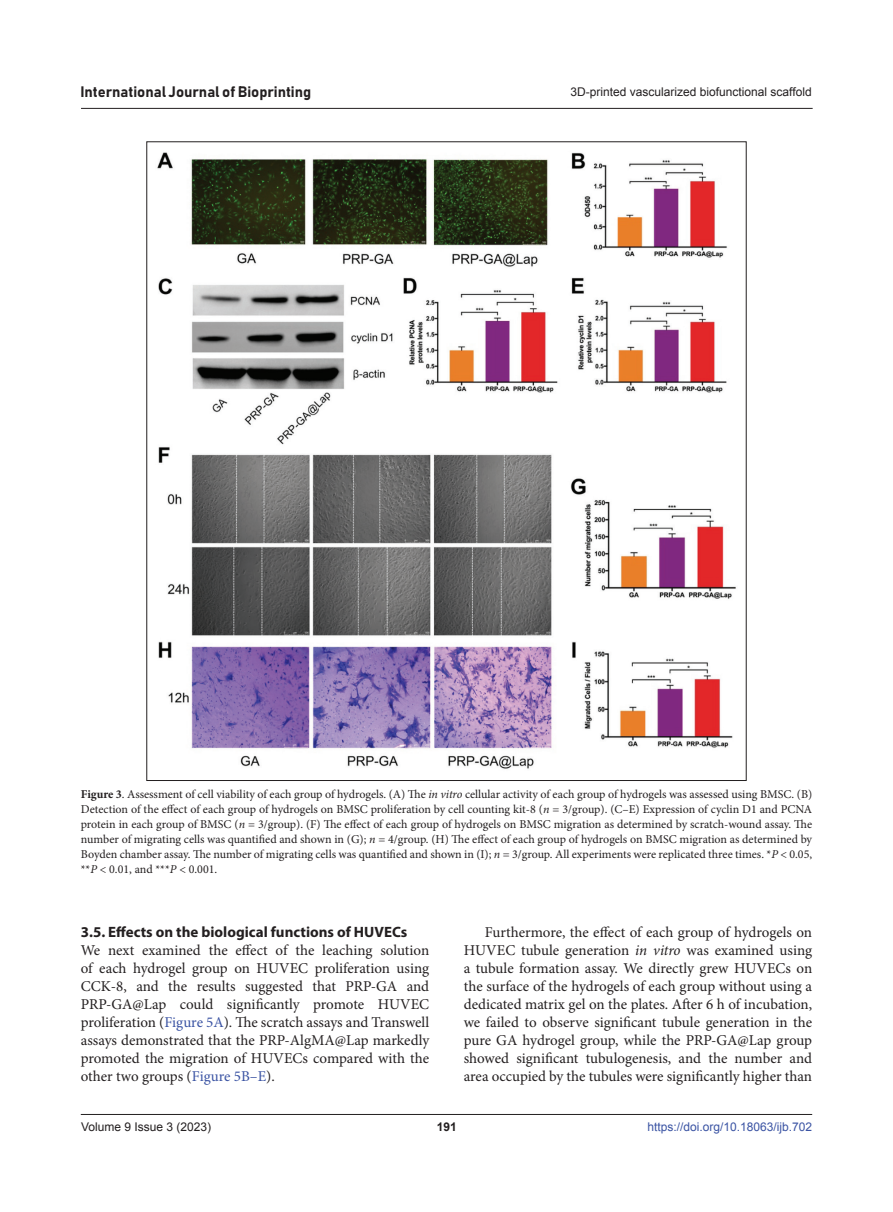
<style>
.page{position:relative;width:893px;height:1212px;background:#fff}
.page>*{position:absolute;margin:0;border:0;box-sizing:border-box;transform-origin:0 0}
.body_text{font:15px/18px "Minion Pro";color:#231f20;text-align:justify}
.body_text_first{font:15px/18px "Minion Pro";color:#231f20;text-align:justify}
.Head2{font:700 15px "Myriad Pro";color:#231f20}
.t1{font:15px "Bahnschrift";color:#231f20}
.figLends{font:12px/15px "Minion Pro";color:#231f20;text-align:justify}
.t2{font:12px "Arial";color:#231f20}
.t3{font:12px "Arial";color:#3a53a3}
.t4{font:700 12px "Arial";color:#231f20}
.s1{font-weight:700}
.s2{font-style:italic}
.s3{color:#3a53a3}
</style>
<div class="page">
<hr style="left:81px;top:1114px;width:731px;height:1px;background:#231f20">
<hr style="left:81px;top:108px;width:732px;height:1px;background:#231f20">
<img style="left:157px;top:152px;width:579px;height:617px">
<p class="t1" style="left:80px;top:83px;width:232px">International Journal of Bioprinting</p>
<p class="t2" style="left:570px;top:84px;width:243px">3D-printed vascularized biofunctional scaffold</p>
<p class="figLends" style="left:81px;top:787px;width:733px"><span class="s1">Figure 3</span>. Assessment of cell viability of each group of hydrogels. (A) The <span class="s2">in vitro</span> cellular activity of each group of hydrogels was assessed using BMSC. (B)<br>Detection of the effect of each group of hydrogels on BMSC proliferation by cell counting kit-8 (<span class="s2">n</span> = 3/group). (C–E) Expression of cyclin D1 and PCNA protein in each group of BMSC (<span class="s2">n</span> = 3/group). (F) The effect of each group of hydrogels on BMSC migration as determined by scratch-wound assay. The number of migrating cells was quantified and shown in (G); <span class="s2">n</span> = 4/group. (H) The effect of each group of hydrogels on BMSC migration as determined by Boyden chamber assay. The number of migrating cells was quantified and shown in (I); <span class="s2">n</span> = 3/group. All experiments were replicated three times. *<span class="s2">P</span> &lt; 0.05, **<span class="s2">P</span> &lt; 0.01, and ***<span class="s2">P</span> &lt; 0.001.</p>
<p class="Head2" style="left:81px;top:922px;width:328px">3.5. Effects on the biological functions of HUVECs</p>
<p class="body_text_first" style="left:81px;top:941px;width:350px">We next examined the effect of the leaching solution of each hydrogel group on HUVEC proliferation using CCK-8, and the results suggested that PRP-GA and PRP-GA@Lap could significantly promote HUVEC proliferation (<span class="s3">Figure 5A</span>). The scratch assays and Transwell assays demonstrated that the PRP-AlgMA@Lap markedly promoted the migration of HUVECs compared with the other two groups (<span class="s3">Figure 5B–E</span>).</p>
<p class="body_text" style="left:464px;top:923px;width:350px;text-indent:21px">Furthermore, the effect of each group of hydrogels on HUVEC tubule generation <span class="s2">in vitro</span> was examined using a tubule formation assay. We directly grew HUVECs on the surface of the hydrogels of each group without using a dedicated matrix gel on the plates. After 6 h of incubation, we failed to observe significant tubule generation in the pure GA hydrogel group, while the PRP-GA@Lap group showed significant tubulogenesis, and the number and area occupied by the tubules were significantly higher than</p>
<p class="t2" style="left:81px;top:1119px;width:132px">Volume 9 Issue 3 (2023)</p>
<p class="t4" style="left:437px;top:1119px;width:22px">191</p>
<p class="t3" style="left:647px;top:1119px;width:166px">https://doi.org/10.18063/ijb.702</p>
</div>
